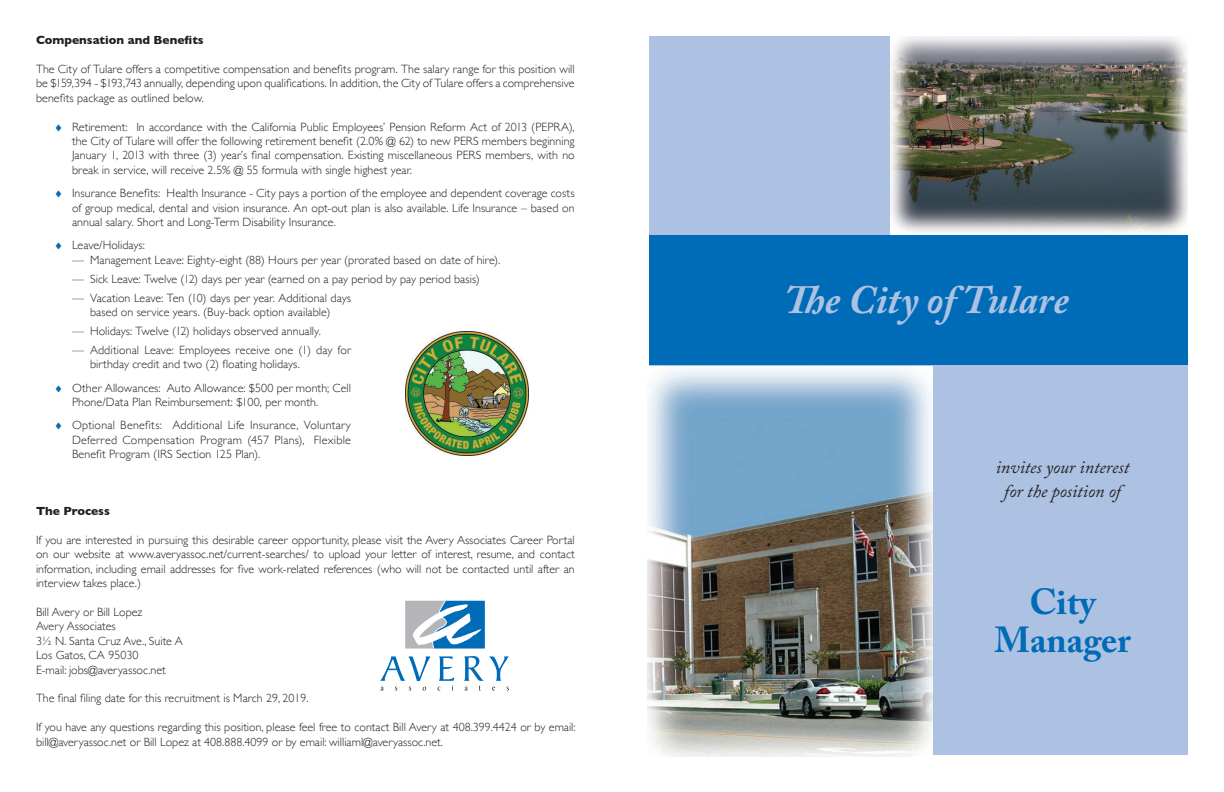
<style>
.page{position:relative;width:1224px;height:792px;background:#fff}
.page>*{position:absolute;margin:0;border:0;box-sizing:border-box;transform-origin:0 0}
.t1{font:italic 700 40px "Adobe Caslon Pro";color:#adc2e3}
.t2{font:700 36px "Adobe Caslon Pro";color:#006cb7}
.t3{font:italic 18px/24px "Adobe Caslon Pro";color:#231f20;text-align:center}
.t4{font:300 12px/14.4px "Gill Sans";color:#231f20;text-align:justify}
.t5{font:700 12px "Gill Sans";color:#231f20}
.s1{color:#006cb7}
</style>
<div class="page">
<div style="left:649px;top:36px;width:539px;height:719px;background:#adc2e3"></div>
<div style="left:649px;top:235px;width:539px;height:130px;background:#006cb7"></div>
<svg style="left:380px;top:656px;width:50px;height:25px"></svg>
<svg style="left:438px;top:656px;width:16px;height:35px"></svg>
<svg style="left:464px;top:656px;width:45px;height:35px"></svg>
<svg style="left:405px;top:601px;width:80px;height:48px"></svg>
<img style="left:405px;top:332px;width:124px;height:123px">
<img style="left:647px;top:367px;width:286px;height:390px">
<img style="left:890px;top:36px;width:298px;height:198px">
<p class="t5" style="left:36px;top:31px;width:169px">Compensation and Benefits</p>
<p class="t4" style="left:36px;top:61px;width:540px">The City of Tulare offers a competitive compensation and benefits program. The salary range for this position will be $159,394 - $193,743 annually, depending upon qualifications. In addition, the City of Tulare offers a comprehensive benefits package as outlined below.</p>
<p class="t4" style="left:72px;top:119px;width:504px;text-indent:-18px"><span class="s1">♦</span> Retirement: In accordance with the California Public Employees’ Pension Reform Act of 2013 (PEPRA), the City of Tulare will offer the following retirement benefit (2.0% @ 62) to new PERS members beginning January 1, 2013 with three (3) year’s final compensation. Existing miscellaneous PERS members, with no break in service, will receive 2.5% @ 55 formula with single highest year.</p>
<p class="t4" style="left:72px;top:186px;width:504px;text-indent:-18px"><span class="s1">♦</span> Insurance Benefits: Health Insurance - City pays a portion of the employee and dependent coverage costs of group medical, dental and vision insurance. An opt-out plan is also available. Life Insurance – based on annual salary. Short and Long-Term Disability Insurance.</p>
<p class="t4" style="left:54px;top:238px;width:93px"><span class="s1">♦</span> Leave/Holidays:</p>
<p class="t4" style="left:72px;top:252px;width:430px">— Management Leave: Eighty-eight (88) Hours per year (prorated based on date of hire).</p>
<p class="t4" style="left:72px;top:271px;width:409px">— Sick Leave: Twelve (12) days per year (earned on a pay period by pay period basis)</p>
<p class="t4" style="left:72px;top:290px;width:280px;text-align:center">— Vacation Leave: Ten (10) days per year. Additional days based on service years. (Buy-back option available)</p>
<p class="t4" style="left:72px;top:323px;width:250px">— Holidays: Twelve (12) holidays observed annually.</p>
<p class="t4" style="left:90px;top:342px;width:263px;text-indent:-18px">— Additional Leave: Employees receive one (1) day for birthday credit and two (2) floating holidays.</p>
<p class="t4" style="left:72px;top:380px;width:280px;text-indent:-18px"><span class="s1">♦</span> Other Allowances: Auto Allowance: $500 per month; Cell<br>Phone/Data Plan Reimbursement: $100, per month.</p>
<p class="t4" style="left:72px;top:418px;width:280px;text-indent:-18px"><span class="s1">♦</span> Optional Benefits: Additional Life Insurance, Voluntary Deferred Compensation Program (457 Plans), Flexible Benefit Program (IRS Section 125 Plan).</p>
<p class="t5" style="left:36px;top:502px;width:75px">The Process</p>
<p class="t4" style="left:36px;top:532px;width:540px">If you are interested in pursuing this desirable career opportunity, please visit the Avery Associates Career Portal on our website at www.averyassoc.net/current-searches/ to upload your letter of interest, resume, and contact information, including email addresses for five work-related references (who will not be contacted until after an interview takes place.)</p>
<p class="t4" style="left:36px;top:604px;width:108px">Bill Avery or Bill Lopez</p>
<p class="t4" style="left:36px;top:619px;width:81px">Avery Associates</p>
<p class="t4" style="left:36px;top:633px;width:148px">3½ N. Santa Cruz Ave., Suite A</p>
<p class="t4" style="left:36px;top:647px;width:104px">Los Gatos, CA 95030</p>
<p class="t4" style="left:36px;top:662px;width:131px">E-mail: jobs@averyassoc.net</p>
<p class="t4" style="left:36px;top:691px;width:274px">The final filing date for this recruitment is March 29, 2019.</p>
<p class="t4" style="left:36px;top:719px;width:541px">If you have any questions regarding this position, please feel free to contact Bill Avery at 408.399.4424 or by email: bill@averyassoc.net or Bill Lopez at 408.888.4099 or by email: williaml@averyassoc.net.</p>
<p class="t1" style="left:784px;top:276px;width:286px">The City of Tulare</p>
<p class="t3" style="left:996px;top:455px;width:135px">invites your interest for the position of</p>
<p class="t2" style="left:1030px;top:580px;width:68px">City</p>
<p class="t2" style="left:995px;top:618px;width:138px">Manager</p>
</div>
